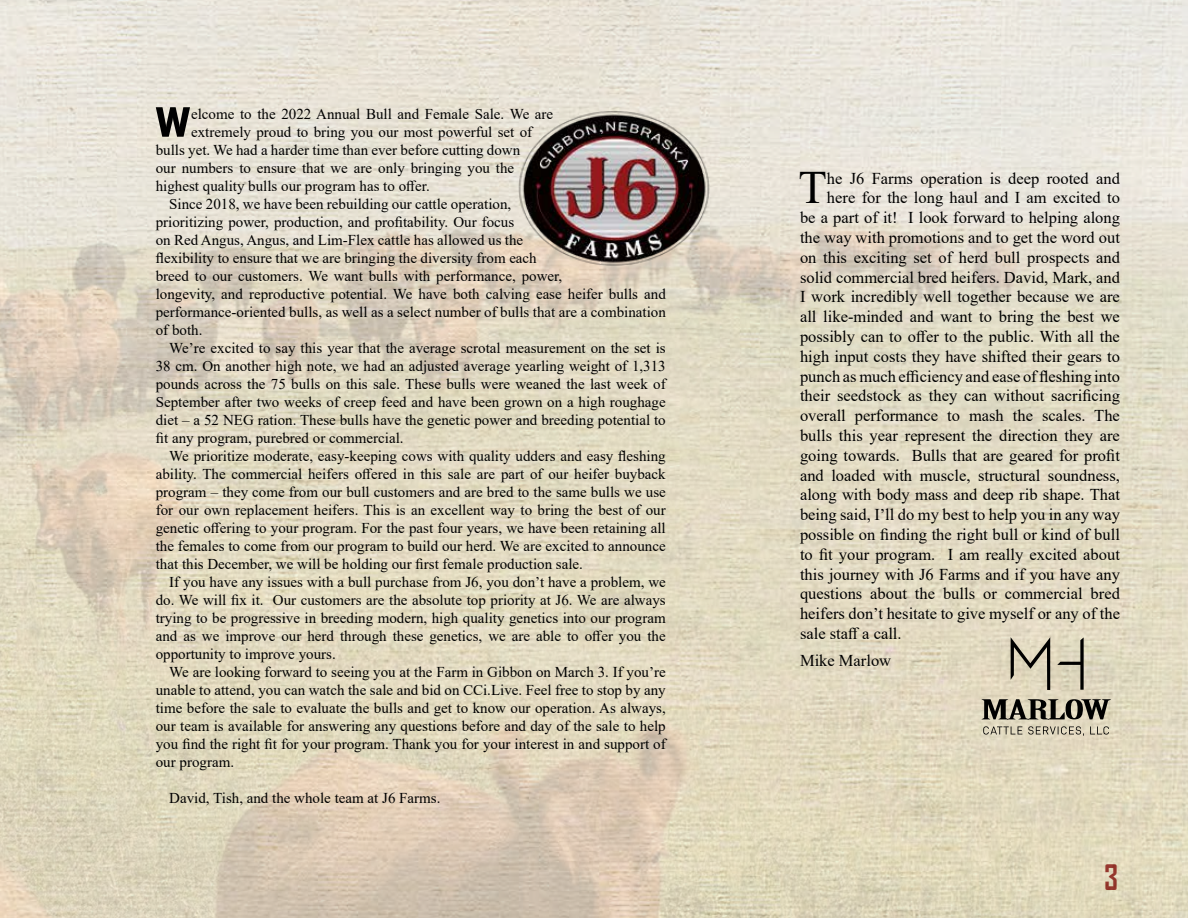
<style>
.page{position:relative;width:1188px;height:918px;background:#fff}
.page>*{position:absolute;margin:0;border:0;box-sizing:border-box;transform-origin:0 0}
.t1{font:46.35px "Times New Roman";color:#000}
.t2{font:700 38.55px "Agency FB";color:#000;scale:1.5 1}
.t3{font:700 33.6px "Agency FB";color:#941b1e;scale:.9 1}
.t4{font:16.5px "Times New Roman";color:#000}
.t5{font:15px "Times New Roman";color:#000}
</style>
<div class="page">
<img style="left:0;top:0;width:1188px;height:918px">
<svg style="left:1011px;top:637px;width:39px;height:53px"></svg>
<svg style="left:1057px;top:637px;width:27px;height:53px"></svg>
<svg style="left:982px;top:699px;width:129px;height:20px"></svg>
<svg style="left:983px;top:726px;width:126px;height:10px"></svg>
<img style="left:516px;top:108px;width:196px;height:159px">
<h2 class="t2" style="left:155px;top:98px;width:26px">W</h2>
<p class="t5" style="left:191px;top:103px;width:364px">elcome to the 2022 Annual Bull and Female Sale. We are</p>
<p class="t5" style="left:191px;top:121px;width:343px">extremely proud to bring you our most powerful set of</p>
<p class="t5" style="left:156px;top:139px;width:366px">bulls yet. We had a harder time than ever before cutting down</p>
<p class="t5" style="left:156px;top:157px;width:360px">our numbers to ensure that we are only bringing you the</p>
<p class="t5" style="left:156px;top:175px;width:276px">highest quality bulls our program has to offer.</p>
<p class="t5" style="left:169px;top:193px;width:344px">Since 2018, we have been rebuilding our cattle operation,</p>
<p class="t5" style="left:156px;top:211px;width:360px">prioritizing power, production, and profitability. Our focus</p>
<p class="t5" style="left:156px;top:229px;width:369px">on Red Angus, Angus, and Lim-Flex cattle has allowed us the</p>
<p class="t5" style="left:156px;top:247px;width:383px">flexibility to ensure that we are bringing the diversity from each</p>
<p class="t5" style="left:156px;top:265px;width:408px">breed to our customers. We want bulls with performance, power,</p>
<p class="t5" style="left:156px;top:283px;width:512px">longevity, and reproductive potential. We have both calving ease heifer bulls and</p>
<p class="t5" style="left:156px;top:301px;width:512px">performance-oriented bulls, as well as a select number of bulls that are a combination</p>
<p class="t5" style="left:156px;top:319px;width:48px">of both.</p>
<p class="t5" style="left:169px;top:337px;width:498px">We’re excited to say this year that the average scrotal measurement on the set is</p>
<p class="t5" style="left:156px;top:355px;width:512px">38 cm. On another high note, we had an adjusted average yearling weight of 1,313</p>
<p class="t5" style="left:156px;top:373px;width:511px">pounds across the 75 bulls on this sale. These bulls were weaned the last week of</p>
<p class="t5" style="left:156px;top:391px;width:511px">September after two weeks of creep feed and have been grown on a high roughage</p>
<p class="t5" style="left:156px;top:409px;width:511px">diet – a 52 NEG ration. These bulls have the genetic power and breeding potential to</p>
<p class="t5" style="left:156px;top:427px;width:249px">fit any program, purebred or commercial.</p>
<p class="t5" style="left:169px;top:445px;width:498px">We prioritize moderate, easy-keeping cows with quality udders and easy fleshing</p>
<p class="t5" style="left:156px;top:463px;width:512px">ability. The commercial heifers offered in this sale are part of our heifer buyback</p>
<p class="t5" style="left:156px;top:481px;width:512px">program – they come from our bull customers and are bred to the same bulls we use</p>
<p class="t5" style="left:156px;top:499px;width:511px">for our own replacement heifers. This is an excellent way to bring the best of our</p>
<p class="t5" style="left:156px;top:517px;width:512px">genetic offering to your program. For the past four years, we have been retaining all</p>
<p class="t5" style="left:156px;top:535px;width:511px">the females to come from our program to build our herd. We are excited to announce</p>
<p class="t5" style="left:156px;top:553px;width:429px">that this December, we will be holding our first female production sale.</p>
<p class="t5" style="left:169px;top:571px;width:498px">If you have any issues with a bull purchase from J6, you don’t have a problem, we</p>
<p class="t5" style="left:156px;top:589px;width:512px">do. We will fix it. Our customers are the absolute top priority at J6. We are always</p>
<p class="t5" style="left:156px;top:607px;width:512px">trying to be progressive in breeding modern, high quality genetics into our program</p>
<p class="t5" style="left:156px;top:625px;width:512px">and as we improve our herd through these genetics, we are able to offer you the</p>
<p class="t5" style="left:156px;top:643px;width:182px">opportunity to improve yours.</p>
<p class="t5" style="left:169px;top:661px;width:498px">We are looking forward to seeing you at the Farm in Gibbon on March 3. If you’re</p>
<p class="t5" style="left:156px;top:679px;width:512px">unable to attend, you can watch the sale and bid on CCi.Live. Feel free to stop by any</p>
<p class="t5" style="left:156px;top:697px;width:512px">time before the sale to evaluate the bulls and get to know our operation. As always,</p>
<p class="t5" style="left:156px;top:715px;width:511px">our team is available for answering any questions before and day of the sale to help</p>
<p class="t5" style="left:156px;top:733px;width:511px">you find the right fit for your program. Thank you for your interest in and support of</p>
<p class="t5" style="left:156px;top:751px;width:80px">our program.</p>
<p class="t5" style="left:169px;top:787px;width:273px">David, Tish, and the whole team at J6 Farms.</p>
<h1 class="t1" style="left:799px;top:155px;width:30px">T</h1>
<p class="t4" style="left:827px;top:166px;width:294px">he J6 Farms operation is deep rooted and</p>
<p class="t4" style="left:827px;top:186px;width:294px">here for the long haul and I am excited to</p>
<p class="t4" style="left:800px;top:206px;width:321px">be a part of it! I look forward to helping along</p>
<p class="t4" style="left:800px;top:226px;width:321px">the way with promotions and to get the word out</p>
<p class="t4" style="left:800px;top:246px;width:321px">on this exciting set of herd bull prospects and</p>
<p class="t4" style="left:800px;top:265px;width:321px">solid commercial bred heifers. David, Mark, and</p>
<p class="t4" style="left:800px;top:285px;width:321px">I work incredibly well together because we are</p>
<p class="t4" style="left:800px;top:305px;width:321px">all like-minded and want to bring the best we</p>
<p class="t4" style="left:800px;top:325px;width:321px">possibly can to offer to the public. With all the</p>
<p class="t4" style="left:800px;top:345px;width:321px">high input costs they have shifted their gears to</p>
<p class="t4" style="left:800px;top:364px;width:321px">punch as much efficiency and ease of fleshing into</p>
<p class="t4" style="left:800px;top:384px;width:321px">their seedstock as they can without sacrificing</p>
<p class="t4" style="left:800px;top:404px;width:321px">overall performance to mash the scales. The</p>
<p class="t4" style="left:800px;top:424px;width:321px">bulls this year represent the direction they are</p>
<p class="t4" style="left:800px;top:444px;width:321px">going towards. Bulls that are geared for profit</p>
<p class="t4" style="left:800px;top:463px;width:321px">and loaded with muscle, structural soundness,</p>
<p class="t4" style="left:800px;top:483px;width:321px">along with body mass and deep rib shape. That</p>
<p class="t4" style="left:800px;top:503px;width:321px">being said, I’ll do my best to help you in any way</p>
<p class="t4" style="left:800px;top:523px;width:321px">possible on finding the right bull or kind of bull</p>
<p class="t4" style="left:800px;top:543px;width:321px">to fit your program. I am really excited about</p>
<p class="t4" style="left:800px;top:562px;width:321px">this journey with J6 Farms and if you have any</p>
<p class="t4" style="left:800px;top:582px;width:321px">questions about the bulls or commercial bred</p>
<p class="t4" style="left:800px;top:602px;width:321px">heifers don’t hesitate to give myself or any of the</p>
<p class="t4" style="left:800px;top:622px;width:103px">sale staff a call.</p>
<p class="t4" style="left:800px;top:648px;width:93px">Mike Marlow</p>
<h3 class="t3" style="left:1104px;top:856px;width:17px">3</h3>
</div>
